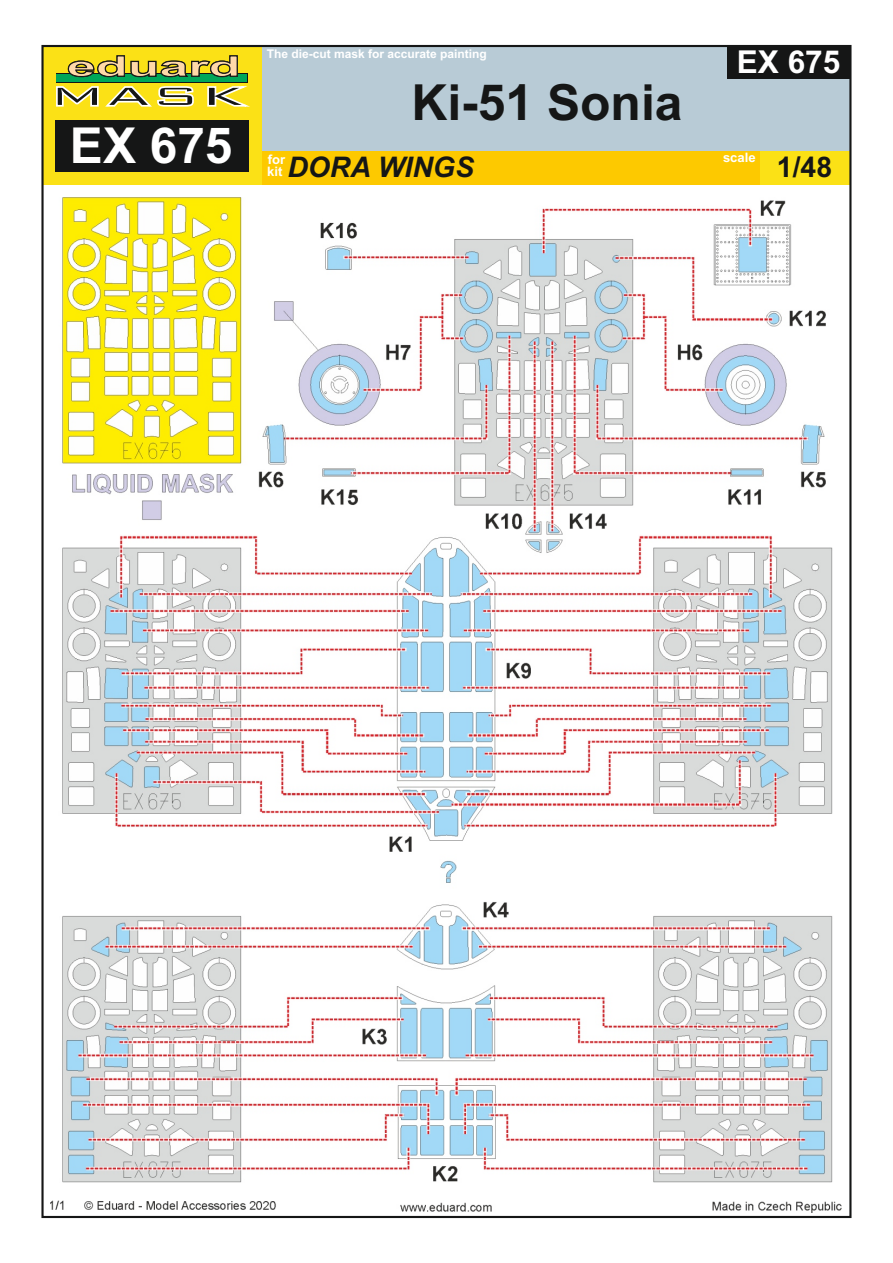
<style>
.page{position:relative;width:893px;height:1263px;background:#fff}
.page>*{position:absolute;margin:0;border:0;box-sizing:border-box;transform-origin:0 0}
.t1{font:700 49.8px "Arial";color:#151616}
.t2{font:700 49.5px "Arial";color:#fff}
.t3{font:700 31.5px "Arial";color:#fff}
.t4{font:italic 700 28.35px "Arial";color:#151616}
.t5{font:700 28.35px "Arial";color:#151616}
.t6{font:700 13.05px/12.3px "Arial";color:#fff}
.t7{font:700 12px "Arial";color:#fff}
</style>
<div class="page">
<img style="left:51px;top:197px;width:791px;height:1016px">
<div style="left:262px;top:46px;width:588px;height:105px;background:#b8cbd6"></div>
<div style="left:43px;top:46px;width:219px;height:139px;background:#fbe116"></div>
<div style="left:262px;top:151px;width:497px;height:34px;background:#fdc900"></div>
<div style="left:759px;top:151px;width:91px;height:34px;background:#fbe116"></div>
<div style="left:55px;top:120px;width:193px;height:51px;background:#151616"></div>
<svg style="left:56px;top:86px;width:194px;height:21px"></svg>
<svg style="left:56px;top:73px;width:192px;height:9px"></svg>
<div style="left:57px;top:74px;width:190px;height:7px;background:#00a759"></div>
<svg style="left:68px;top:55px;width:170px;height:22px"></svg>
<div style="left:727px;top:46px;width:123px;height:33px;background:#151616"></div>
<h2 class="t2" style="left:70px;top:127px;width:164px">EX 675</h2>
<p class="t7" style="left:267px;top:49px;width:222px">The die-cut mask for accurate painting</p>
<h3 class="t3" style="left:737px;top:50px;width:105px">EX 675</h3>
<h1 class="t1" style="left:411px;top:84px;width:272px">Ki-51 Sonia</h1>
<h3 class="t4" style="left:287px;top:157px;width:188px">DORA WINGS</h3>
<p class="t6" style="left:723px;top:153px;width:34px">scale</p>
<p class="t6" style="left:267px;top:154px;width:19px">for kit</p>
<h3 class="t5" style="left:777px;top:157px;width:57px">1/48</h3>
</div>
